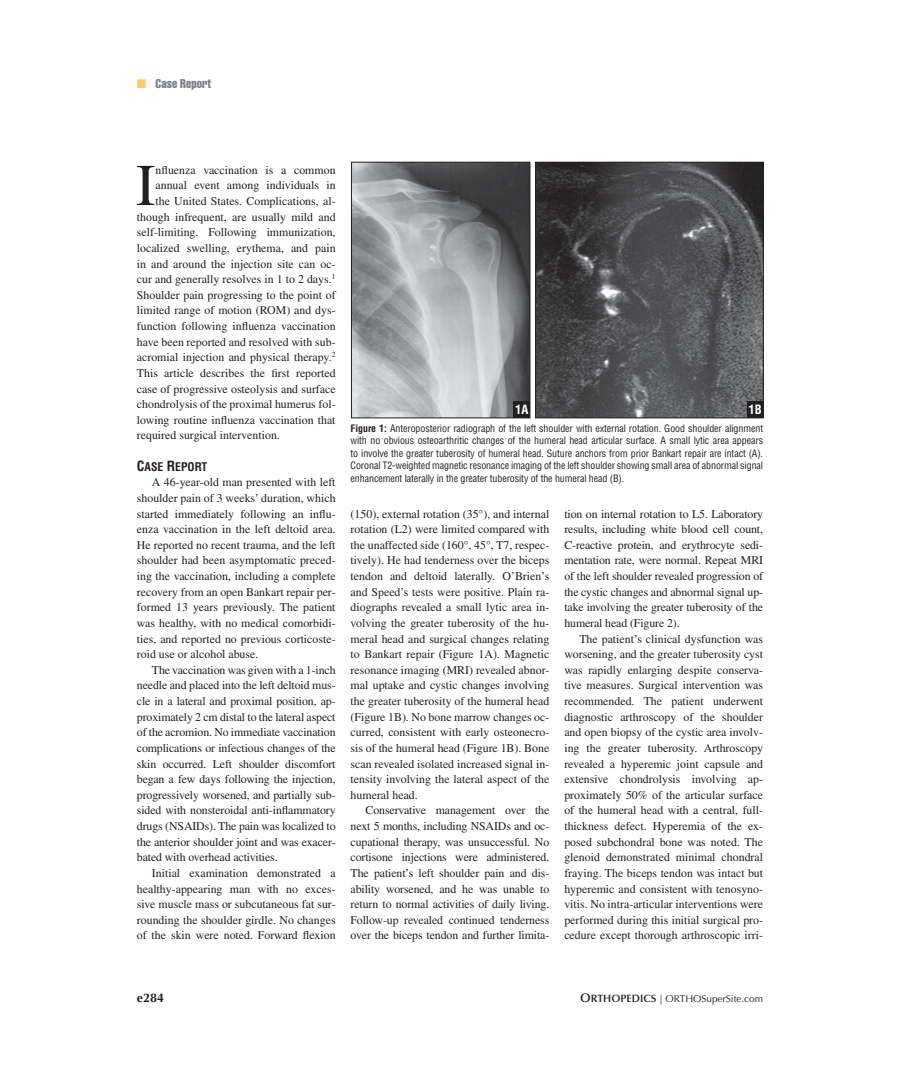
<style>
.page{position:relative;width:900px;height:1080px;background:#fff}
.page>*{position:absolute;margin:0;border:0;box-sizing:border-box;transform-origin:0 0}
.t1{font:59.12px "Times";color:#231f20}
.t2{font:extra-condensed 12.5px "Helvetica";color:#808285}
.t3{font:700 condensed 12.5px "Helvetica";color:#fff}
.t4{font:700 12.5px "Optima";color:#231f20}
.t5{font:11.88px/15.6px "Times";color:#231f20;text-align:justify}
.t6{font:700 condensed 11.62px "Helvetica";color:#231f20}
.t7{font:condensed 10px/12.5px "Helvetica";letter-spacing:-.01em;color:#231f20;text-align:justify}
.t8{font:10px "Optima";color:#231f20}
.s1{color:#ffcb66}
.s2{font-size:13.75px}
.s3{font-weight:700}
.s4{font-weight:600;font-size:12.5px}
.s5{font-weight:600;font-size:10.62px}
</style>
<div class="page">
<img style="left:353px;top:164px;width:175px;height:252px">
<div style="left:351px;top:162px;width:179px;height:256px;border:1px solid #231f20"></div>
<div style="left:514px;top:401px;width:16px;height:17px;background:#231f20"></div>
<img style="left:537px;top:164px;width:225px;height:252px">
<div style="left:535px;top:162px;width:229px;height:256px;border:1px solid #231f20"></div>
<div style="left:747px;top:401px;width:16px;height:17px;background:#231f20"></div>
<p class="t2" style="left:137px;top:79px;width:76px"><span class="s1">■</span> Case Report</p>
<h1 class="t1" style="left:136px;top:164px;width:21px">I</h1>
<p class="t5" style="left:155px;top:163px;width:182px">nfluenza vaccination is a common</p>
<p class="t5" style="left:155px;top:179px;width:182px">annual event among individuals in</p>
<p class="t5" style="left:155px;top:194px;width:182px">the United States. Complications, al-</p>
<p class="t5" style="left:137px;top:210px;width:200px">though infrequent, are usually mild and</p>
<p class="t5" style="left:137px;top:226px;width:200px">self-limiting. Following immunization,</p>
<p class="t5" style="left:137px;top:241px;width:200px">localized swelling, erythema, and pain</p>
<p class="t5" style="left:137px;top:257px;width:200px">in and around the injection site can oc-</p>
<p class="t5" style="left:137px;top:272px;width:200px">cur and generally resolves in 1 to 2 days.<sup>1</sup></p>
<p class="t5" style="left:137px;top:288px;width:200px">Shoulder pain progressing to the point of</p>
<p class="t5" style="left:137px;top:304px;width:200px">limited range of motion (ROM) and dys-</p>
<p class="t5" style="left:137px;top:319px;width:200px">function following influenza vaccination</p>
<p class="t5" style="left:137px;top:335px;width:200px">have been reported and resolved with sub-</p>
<p class="t5" style="left:137px;top:351px;width:200px">acromial injection and physical therapy.<sup>2</sup></p>
<p class="t5" style="left:137px;top:366px;width:200px">This article describes the first reported</p>
<p class="t5" style="left:137px;top:382px;width:200px">case of progressive osteolysis and surface</p>
<p class="t5" style="left:137px;top:397px;width:200px">chondrolysis of the proximal humerus fol-</p>
<p class="t5" style="left:137px;top:413px;width:200px">lowing routine influenza vaccination that</p>
<p class="t5" style="left:137px;top:429px;width:145px">required surgical intervention.</p>
<p class="t6" style="left:137px;top:462px;width:72px"><span class="s2">C</span>ASE <span class="s2">R</span>EPORT</p>
<p class="t5" style="left:137px;top:476px;width:200px;text-indent:15px">A 46-year-old man presented with left shoulder pain of 3 weeks’ duration, which started immediately following an influ&shy;enza vaccination in the left deltoid area.<br>He reported no recent trauma, and the left shoulder had been asymptomatic preced&shy;ing the vaccination, including a complete recovery from an open Bankart repair per&shy;formed 13 years previously. The patient was healthy, with no medical comorbidi&shy;ties, and reported no previous corticoste&shy;roid use or alcohol abuse.</p>
<p class="t5" style="left:137px;top:663px;width:200px;text-indent:15px">The vaccination was given with a 1-inch needle and placed into the left deltoid mus&shy;cle in a lateral and proximal position, ap&shy;proximately 2 cm distal to the lateral aspect of the acromion. No immediate vaccination complications or infectious changes of the skin occurred. Left shoulder discomfort began a few days following the injection, progressively worsened, and partially sub&shy;sided with nonsteroidal anti-inflammatory drugs (NSAIDs). The pain was localized to the anterior shoulder joint and was exacer&shy;bated with overhead activities.</p>
<p class="t5" style="left:137px;top:866px;width:200px;text-indent:15px">Initial examination demonstrated a healthy-appearing man with no exces&shy;sive muscle mass or subcutaneous fat sur&shy;rounding the shoulder girdle. No changes of the skin were noted. Forward flexion</p>
<p class="t3" style="left:515px;top:405px;width:15px">1A</p>
<p class="t3" style="left:749px;top:405px;width:15px">1B</p>
<p class="t7" style="left:351px;top:423px;width:414px"><span class="s3">Figure 1:</span> Anteroposterior radiograph of the left shoulder with external rotation. Good shoulder alignment with no obvious osteoarthritic changes of the humeral head articular surface. A small lytic area appears to involve the greater tuberosity of humeral head. Suture anchors from prior Bankart repair are intact (A).<br>Coronal T2-weighted magnetic resonance imaging of the left shoulder showing small area of abnormal signal enhancement laterally in the greater tuberosity of the humeral head (B).</p>
<p class="t5" style="left:351px;top:507px;width:200px">(150), external rotation (35°), and internal rotation (L2) were limited compared with the unaffected side (160°, 45°, T7, respec&shy;tively). He had tenderness over the biceps tendon and deltoid laterally. O’Brien’s and Speed’s tests were positive. Plain ra&shy;diographs revealed a small lytic area in&shy;volving the greater tuberosity of the hu&shy;meral head and surgical changes relating to Bankart repair (Figure 1A). Magnetic resonance imaging (MRI) revealed abnor&shy;mal uptake and cystic changes involving the greater tuberosity of the humeral head (Figure 1B). No bone marrow changes oc&shy;curred, consistent with early osteonecro&shy;sis of the humeral head (Figure 1B). Bone scan revealed isolated increased signal in&shy;tensity involving the lateral aspect of the humeral head.</p>
<p class="t5" style="left:351px;top:804px;width:200px;text-indent:15px">Conservative management over the next 5 months, including NSAIDs and oc&shy;cupational therapy, was unsuccessful. No cortisone injections were administered.<br>The patient’s left shoulder pain and dis&shy;ability worsened, and he was unable to return to normal activities of daily living.<br>Follow-up revealed continued tenderness over the biceps tendon and further limita-</p>
<p class="t5" style="left:564px;top:507px;width:200px">tion on internal rotation to L5. Laboratory results, including white blood cell count, C-reactive protein, and erythrocyte sedi&shy;mentation rate, were normal. Repeat MRI of the left shoulder revealed progression of the cystic changes and abnormal signal up&shy;take involving the greater tuberosity of the humeral head (Figure 2).</p>
<p class="t5" style="left:564px;top:632px;width:200px;text-indent:15px">The patient’s clinical dysfunction was worsening, and the greater tuberosity cyst was rapidly enlarging despite conserva&shy;tive measures. Surgical intervention was recommended. The patient underwent diagnostic arthroscopy of the shoulder and open biopsy of the cystic area involv&shy;ing the greater tuberosity. Arthroscopy revealed a hyperemic joint capsule and extensive chondrolysis involving ap&shy;proximately 50% of the articular surface of the humeral head with a central, full&shy;thickness defect. Hyperemia of the ex&shy;posed subchondral bone was noted. The glenoid demonstrated minimal chondral fraying. The biceps tendon was intact but hyperemic and consistent with tenosyno&shy;vitis. No intra-articular interventions were performed during this initial surgical pro&shy;cedure except thorough arthroscopic irri-</p>
<p class="t4" style="left:137px;top:993px;width:29px">e284</p>
<p class="t8" style="left:580px;top:995px;width:184px"><span class="s4">O</span><span class="s5">RTHOPEDICS</span> | ORTHOSuperSite.com</p>
</div>
